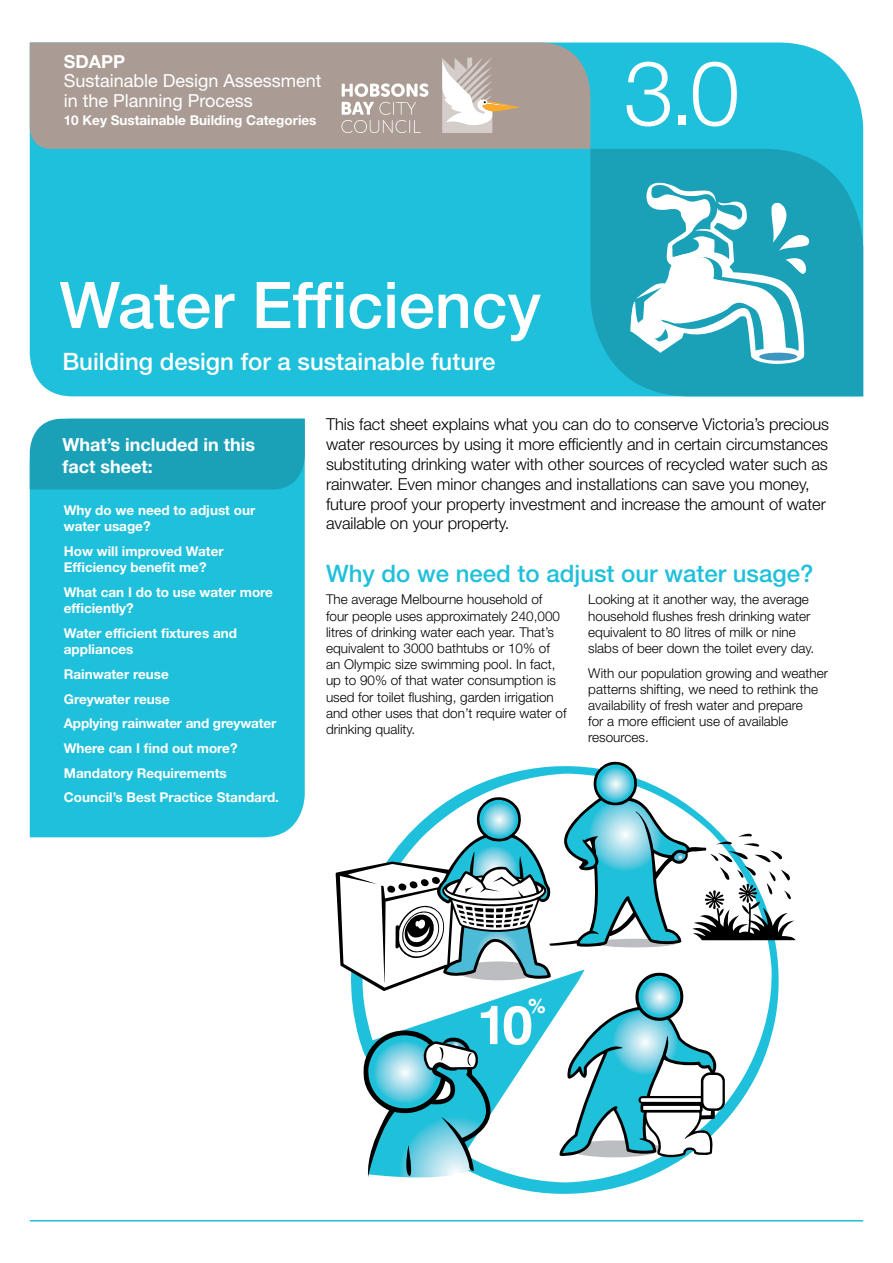
<style>
.page{position:relative;width:893px;height:1263px;background:#fff}
.page>*{position:absolute;margin:0;border:0;box-sizing:border-box;transform-origin:0 0}
.t1{font:300 90px "Helvetica Neue LT Std";color:#fff}
.t2{font:500 64.5px "Helvetica Neue LT Std";color:#fff}
.t3{font:700 54.75px "Swiss 721 BT";color:#fff}
.t4{font:500 24px "Helvetica Neue LT Std";color:#fff}
.t5{font:500 24px "Helvetica Neue LT Std";color:#1fc0db}
.t6{font:700 20.55px "Swiss 721 BT";color:#fff}
.t7{font:18px/19.5px "Helvetica Neue LT Std";color:#fff}
.t8{font:700 18px/21.6px "Helvetica Neue LT Std";color:#fff}
.t9{font:300 16.5px/19.8px "Helvetica Neue LT Std";letter-spacing:-.005em;color:#000}
.t10{font:300 13.5px/16.2px "Helvetica Neue LT Std";color:#000}
.t11{font:700 13.5px/24.8px "Helvetica Neue LT Std";color:#fff}
</style>
<div class="page">
<div style="left:30px;top:43px;width:833px;height:353px;background:#1fc0db"></div>
<div style="left:30px;top:489px;width:275px;height:348px;background:#1fc0db"></div>
<div style="left:58px;top:280px;width:522px;height:83px;border:2px solid #1fc0db"></div>
<div style="left:30px;top:419px;width:275px;height:70px;background:#1ba1b7"></div>
<hr style="left:30px;top:1220px;width:833px;height:1px;background:#1fc0db">
<svg style="left:590px;top:149px;width:273px;height:247px;background:#1ba4bb"></svg>
<svg style="left:630px;top:180px;width:179px;height:184px"></svg>
<svg style="left:335px;top:873px;width:294px;height:321px"></svg>
<svg style="left:336px;top:761px;width:460px;height:423px"></svg>
<div style="left:30px;top:43px;width:560px;height:106px;background:#aa9c94"></div>
<svg style="left:341px;top:83px;width:87px;height:50px"></svg>
<svg style="left:442px;top:58px;width:77px;height:75px"></svg>
<h3 class="t8" style="left:64px;top:50px;width:63px">SDAPP</h3>
<h3 class="t7" style="left:64px;top:71px;width:259px">Sustainable Design Assessment in the Planning Process</h3>
<p class="t11" style="left:64px;top:108px;width:254px">10 Key Sustainable Building Categories</p>
<h2 class="t2" style="left:59px;top:267px;width:483px">Water Efficiency</h2>
<h3 class="t4" style="left:62px;top:347px;width:435px">Building design for a sustainable future</h3>
<h1 class="t1" style="left:624px;top:38px;width:118px">3.0</h1>
<h3 class="t8" style="left:62px;top:433px;width:194px">What’s included in this fact sheet:</h3>
<p class="t11" style="left:64px;top:502px;width:193px;line-height:16.2px">Why do we need to adjust our water usage?</p>
<p class="t11" style="left:64px;top:543px;width:161px;line-height:16.2px">How will improved Water<br>Efficiency benefit me?</p>
<p class="t11" style="left:64px;top:584px;width:211px;line-height:16.2px">What can I do to use water more efficiently?</p>
<p class="t11" style="left:64px;top:625px;width:175px;line-height:16.2px">Water efficient fixtures and appliances</p>
<p class="t11" style="left:64px;top:661px;width:217px">Rainwater reuse<br>Greywater reuse<br>Applying rainwater and greywater<br>Where can I find out more?<br>Mandatory Requirements<br>Council’s Best Practice Standard.</p>
<p class="t9" style="left:326px;top:414px;width:505px">This fact sheet explains what you can do to conserve Victoria’s precious water resources by using it more efficiently and in certain circumstances substituting drinking water with other sources of recycled water such as rainwater. Even minor changes and installations can save you money, future proof your property investment and increase the amount of water available on your property.</p>
<h3 class="t5" style="left:326px;top:559px;width:489px">Why do we need to adjust our water usage?</h3>
<p class="t10" style="left:326px;top:591px;width:242px">The average Melbourne household of four people uses approximately 240,000 litres of drinking water each year. That’s equivalent to 3000 bathtubs or 10% of an Olympic size swimming pool. In fact, up to 90% of that water consumption is used for toilet flushing, garden irrigation and other uses that don’t require water of drinking quality.</p>
<p class="t10" style="left:588px;top:591px;width:228px">Looking at it another way, the average household flushes fresh drinking water equivalent to 80 litres of milk or nine slabs of beer down the toilet every day.</p>
<p class="t10" style="left:588px;top:664px;width:241px">With our population growing and weather patterns shifting, we need to rethink the availability of fresh water and prepare<br>for a more efficient use of available resources.</p>
<h3 class="t6" style="left:528px;top:993px;width:19px">%</h3>
<h3 class="t3" style="left:476px;top:991px;width:58px">10</h3>
</div>
